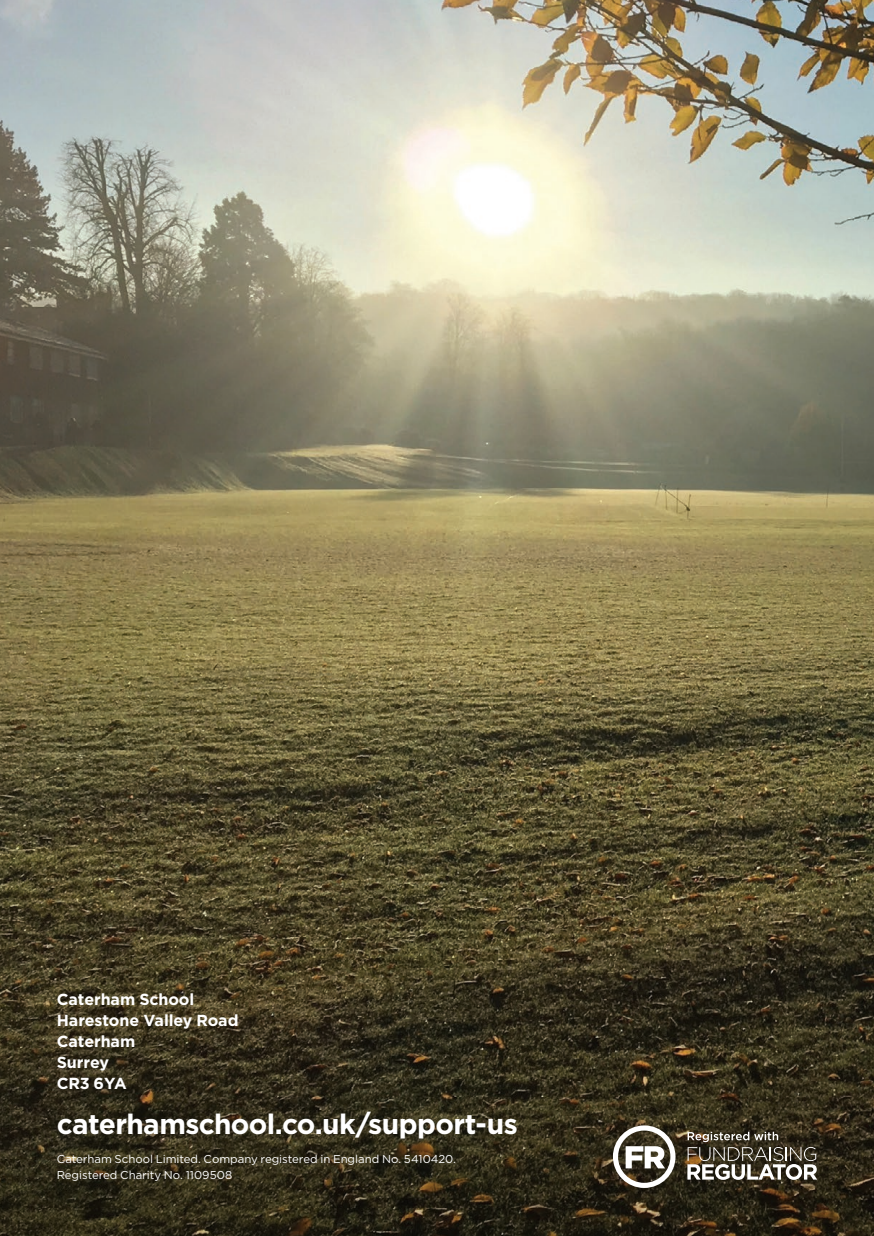
<style>
.page{position:relative;width:874px;height:1236px;background:#fff}
.page>*{position:absolute;margin:0;border:0;box-sizing:border-box;transform-origin:0 0}
.t1{font:700 28px "Gotham";letter-spacing:-.02em;color:#fff}
.t2{font:700 16px "Gotham";letter-spacing:-.01em;color:#fff}
.t3{font:11.4px/16px "Gotham";color:#fff}
</style>
<div class="page">
<img style="left:0;top:0;width:873px;height:686px">
<svg style="left:0;top:686px;width:873px;height:550px;background:#453e25"></svg>
<svg style="left:612px;top:1125px;width:63px;height:63px"></svg>
<svg style="left:687px;top:1132px;width:129px;height:48px;background:#6a6357"></svg>
<p class="t2" style="left:57px;top:990px;width:139px">Caterham School</p>
<p class="t2" style="left:57px;top:1011px;width:183px">Harestone Valley Road</p>
<p class="t2" style="left:57px;top:1032px;width:80px">Caterham</p>
<p class="t2" style="left:57px;top:1053px;width:54px">Surrey</p>
<p class="t2" style="left:57px;top:1074px;width:71px">CR3 6YA</p>
<p class="t1" style="left:57px;top:1108px;width:462px">caterhamschool.co.uk/support-us</p>
<p class="t3" style="left:57px;top:1151px;width:400px">Caterham School Limited. Company registered in England No. 5410420.<br>Registered Charity No. 1109508</p>
</div>
